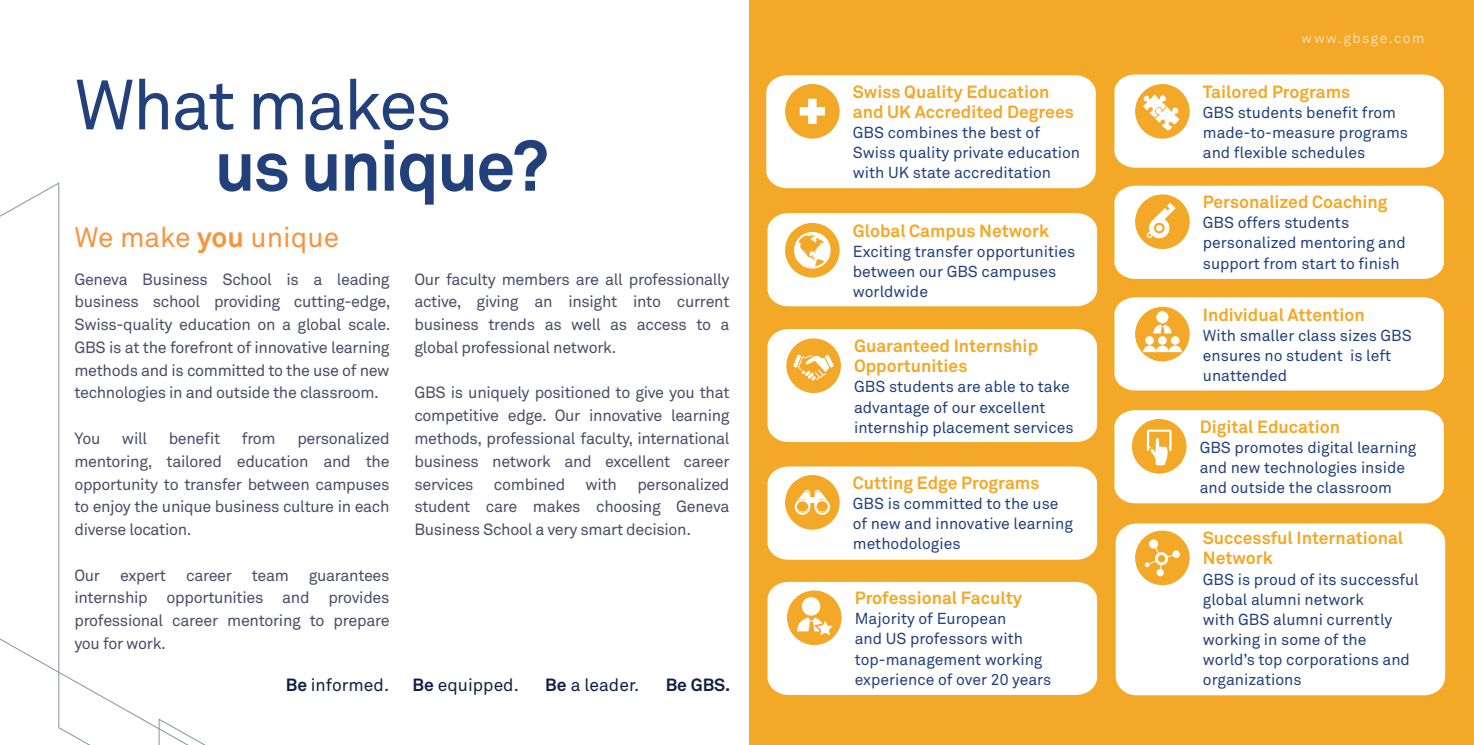
<style>
.page{position:relative;width:1474px;height:745px;background:#fff}
.page>*{position:absolute;margin:0;border:0;box-sizing:border-box;transform-origin:0 0}
.t1{font:70px "Akkurat Pro";letter-spacing:-.03em;color:#22407a}
.t2{font:700 70px "Akkurat Pro";letter-spacing:-.03em;color:#22407a}
.t3{font:28px "Akkurat Pro";color:#f79440}
.t4{font:700 17.5px/20.1px "Akkurat Pro";color:#f3a827}
.t5{font:17.5px "Akkurat Pro";color:#112045}
.t6{font:700 17.5px "Akkurat Pro";color:#112045}
.t7{font:16.1px/22.8px "Akkurat Pro";letter-spacing:-.02em;color:#4a4c69;text-align:justify}
.t8{font:15.75px/20.1px "Akkurat Pro";color:#22407a}
.t9{font:14px "Akkurat Pro";letter-spacing:.1em;color:#fff}
.s1{font-weight:700}
</style>
<div class="page">
<svg style="left:0;top:182px;width:204px;height:562px"></svg>
<div style="left:749px;top:0;width:724px;height:744px;background:#f3a827"></div>
<svg style="left:766px;top:75px;width:329px;height:113px"></svg>
<svg style="left:767px;top:213px;width:330px;height:93px"></svg>
<svg style="left:767px;top:466px;width:330px;height:93px"></svg>
<div style="left:1115px;top:523px;width:330px;height:171px;background:#fff;border-radius:20px"></div>
<div style="left:1135px;top:530px;width:54px;height:54px;background:#f3a827;border-radius:50%"></div>
<svg style="left:1144px;top:539px;width:36px;height:37px"></svg>
<svg style="left:767px;top:581px;width:330px;height:113px"></svg>
<svg style="left:767px;top:329px;width:330px;height:113px"></svg>
<svg style="left:1114px;top:74px;width:329px;height:429px"></svg>
<h1 class="t1" style="left:74px;top:64px;width:379px">What makes</h1>
<h1 class="t2" style="left:214px;top:122px;width:336px">us unique?</h1>
<h2 class="t3" style="left:74px;top:220px;width:266px">We make <span class="s1">you</span> unique</h2>
<p class="t7" style="left:74px;top:268px;width:317px">Geneva Business School is a leading business school providing cutting-edge, Swiss-quality education on a global scale.<br>GBS is at the forefront of innovative learning methods and is committed to the use of new technologies in and outside the classroom.</p>
<p class="t7" style="left:74px;top:427px;width:27px">You</p>
<p class="t7" style="left:122px;top:427px;width:27px">will</p>
<p class="t7" style="left:169px;top:427px;width:53px">benefit</p>
<p class="t7" style="left:242px;top:427px;width:35px">from</p>
<p class="t7" style="left:74px;top:427px;width:317px;text-indent:223px">personalized mentoring, tailored education and the opportunity to transfer between campuses to enjoy the unique business culture in each diverse location.</p>
<p class="t7" style="left:74px;top:563px;width:317px">Our expert career team guarantees internship opportunities and provides professional career mentoring to prepare you for work.</p>
<p class="t7" style="left:414px;top:268px;width:317px">Our faculty members are all professionally active, giving an insight into current business trends as well as access to a global professional network.</p>
<p class="t7" style="left:414px;top:381px;width:317px">GBS is uniquely positioned to give you that competitive edge. Our innovative learning methods, professional faculty, international business network and excellent career services</p>
<p class="t7" style="left:414px;top:472px;width:316px;text-indent:223px">personalized student care makes choosing Geneva Business School a very smart decision.</p>
<p class="t7" style="left:494px;top:472px;width:73px">combined</p>
<p class="t7" style="left:585px;top:472px;width:33px">with</p>
<p class="t5" style="left:286px;top:674px;width:105px"><span class="s1">Be</span> informed.</p>
<p class="t5" style="left:412px;top:674px;width:108px"><span class="s1">Be</span> equipped.</p>
<p class="t5" style="left:545px;top:674px;width:95px"><span class="s1">Be</span> a leader.</p>
<p class="t6" style="left:665px;top:673px;width:66px">Be GBS.</p>
<p class="t4" style="left:852px;top:82px;width:222px">Swiss Quality Education and UK Accredited Degrees</p>
<p class="t8" style="left:852px;top:123px;width:229px">GBS combines the best of<br>Swiss quality private education with UK state accreditation</p>
<p class="t4" style="left:852px;top:220px;width:198px">Global Campus Network</p>
<p class="t8" style="left:852px;top:241px;width:224px">Exciting transfer opportunities between our GBS campuses worldwide</p>
<p class="t4" style="left:854px;top:336px;width:185px">Guaranteed Internship<br>Opportunities</p>
<p class="t8" style="left:854px;top:377px;width:221px">GBS students are able to take advantage of our excellent internship placement services</p>
<p class="t4" style="left:852px;top:472px;width:188px">Cutting Edge Programs</p>
<p class="t8" style="left:852px;top:493px;width:222px">GBS is committed to the use of new and innovative learning methodologies</p>
<p class="t4" style="left:854px;top:587px;width:169px">Professional Faculty</p>
<p class="t8" style="left:854px;top:608px;width:198px">Majority of European<br>and US professors with top-management working experience of over 20 years</p>
<p class="t9" style="left:1301px;top:30px;width:124px">www.gbsge.com</p>
<p class="t4" style="left:1202px;top:82px;width:149px">Tailored Programs</p>
<p class="t8" style="left:1202px;top:103px;width:207px">GBS students benefit from made-to-measure programs and flexible schedules</p>
<p class="t4" style="left:1202px;top:192px;width:186px">Personalized Coaching</p>
<p class="t8" style="left:1202px;top:213px;width:204px">GBS offers students personalized mentoring and support from start to finish</p>
<p class="t4" style="left:1202px;top:304px;width:163px">Individual Attention</p>
<p class="t8" style="left:1202px;top:325px;width:210px">With smaller class sizes GBS ensures no student is left unattended</p>
<p class="t4" style="left:1199px;top:416px;width:142px">Digital Education</p>
<p class="t8" style="left:1199px;top:437px;width:218px">GBS promotes digital learning and new technologies inside and outside the classroom</p>
<p class="t4" style="left:1202px;top:528px;width:202px">Successful International<br>Network</p>
<p class="t8" style="left:1202px;top:569px;width:217px">GBS is proud of its successful global alumni network<br>with GBS alumni currently working in some of the world’s top corporations and organizations</p>
</div>
